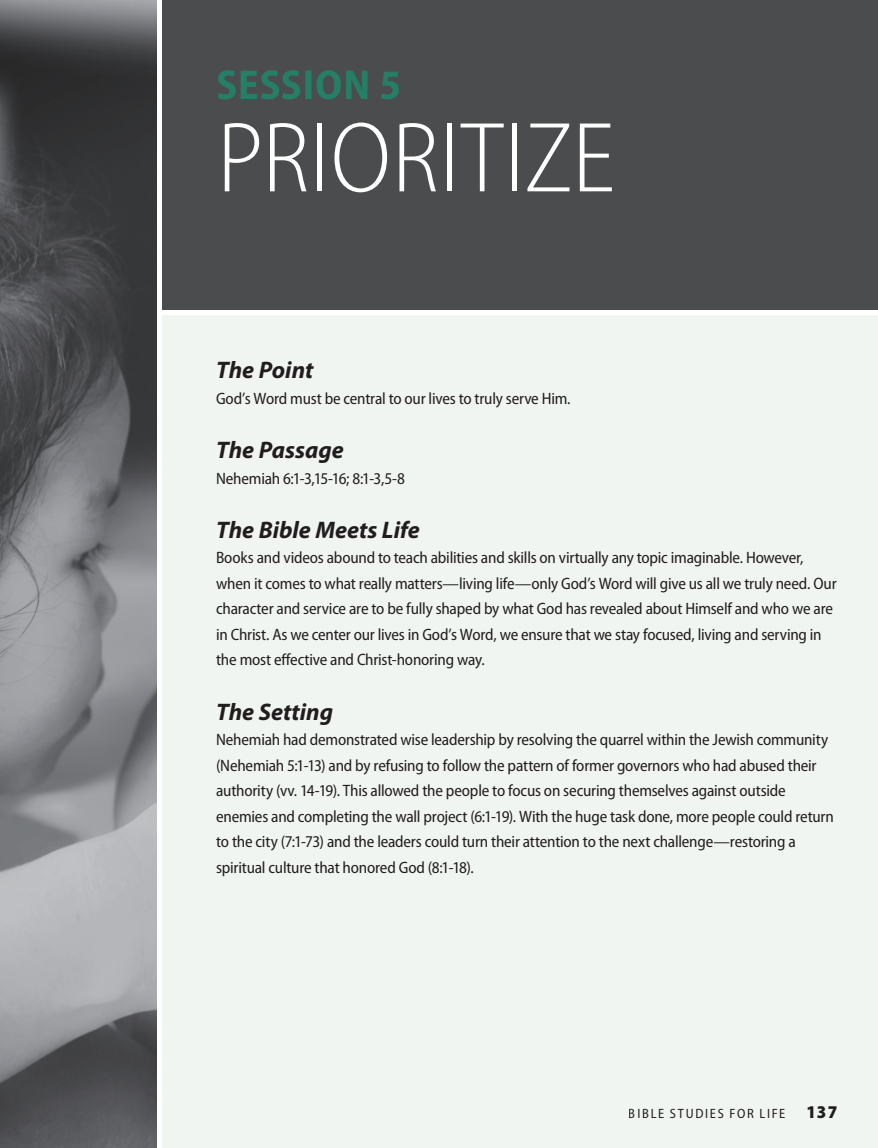
<style>
.page{position:relative;width:878px;height:1148px;background:#fff}
.page>*{position:absolute;margin:0;border:0;box-sizing:border-box;transform-origin:0 0}
.t1{font:300 semi-condensed 100.5px "Myriad Pro";letter-spacing:.01em;color:#fff}
.t2{font:700 semi-condensed 42px "Myriad Pro";letter-spacing:.02em;color:#257f66}
.t3{font:italic 700 24px "Myriad Pro";color:#231f20}
.t4{font:semi-condensed 16.5px/25.5px "Myriad Pro";letter-spacing:-.015em;color:#231f20}
.t5{font:semi-condensed 13.5px "Myriad Pro";letter-spacing:.125em;color:#231f20}
.s1{font-weight:900;font-size:18px}
</style>
<div class="page">
<div style="left:162px;top:316px;width:716px;height:832px;background:#f1f5f2"></div>
<div style="left:162px;top:0;width:716px;height:310px;background:#4b4c4d"></div>
<img style="left:0;top:0;width:156px;height:1148px">
<h2 class="t2" style="left:216px;top:58px;width:186px">SESSION 5</h2>
<h1 class="t1" style="left:217px;top:98px;width:399px">PRIORITIZE</h1>
<h3 class="t3" style="left:216px;top:354px;width:99px">The Point</h3>
<p class="t4" style="left:216px;top:385px;width:356px">God’s Word must be central to our lives to truly serve Him.</p>
<h3 class="t3" style="left:216px;top:434px;width:129px">The Passage</h3>
<p class="t4" style="left:216px;top:465px;width:190px">Nehemiah 6:1-3,15-16; 8:1-3,5-8</p>
<h3 class="t3" style="left:216px;top:514px;width:205px">The Bible Meets Life</h3>
<p class="t4" style="left:216px;top:545px;width:622px">Books and videos abound to teach abilities and skills on virtually any topic imaginable. However, when it comes to what really matters—living life—only God’s Word will give us all we truly need. Our character and service are to be fully shaped by what God has revealed about Himself and who we are in Christ. As we center our lives in God’s Word, we ensure that we stay focused, living and serving in the most effective and Christ-honoring way.</p>
<h3 class="t3" style="left:216px;top:696px;width:118px">The Setting</h3>
<p class="t4" style="left:216px;top:726px;width:619px">Nehemiah had demonstrated wise leadership by resolving the quarrel within the Jewish community (Nehemiah 5:1‑13) and by refusing to follow the pattern of former governors who had abused their authority (vv. 14‑19). This allowed the people to focus on securing themselves against outside enemies and completing the wall project (6:1‑19). With the huge task done, more people could return to the city (7:1‑73) and the leaders could turn their attention to the next challenge—restoring a spiritual culture that honored God (8:1‑18).</p>
<p class="t5" style="left:629px;top:1105px;width:210px">BIBLE STUDIES FOR LIFE <span class="s1">137</span></p>
</div>
